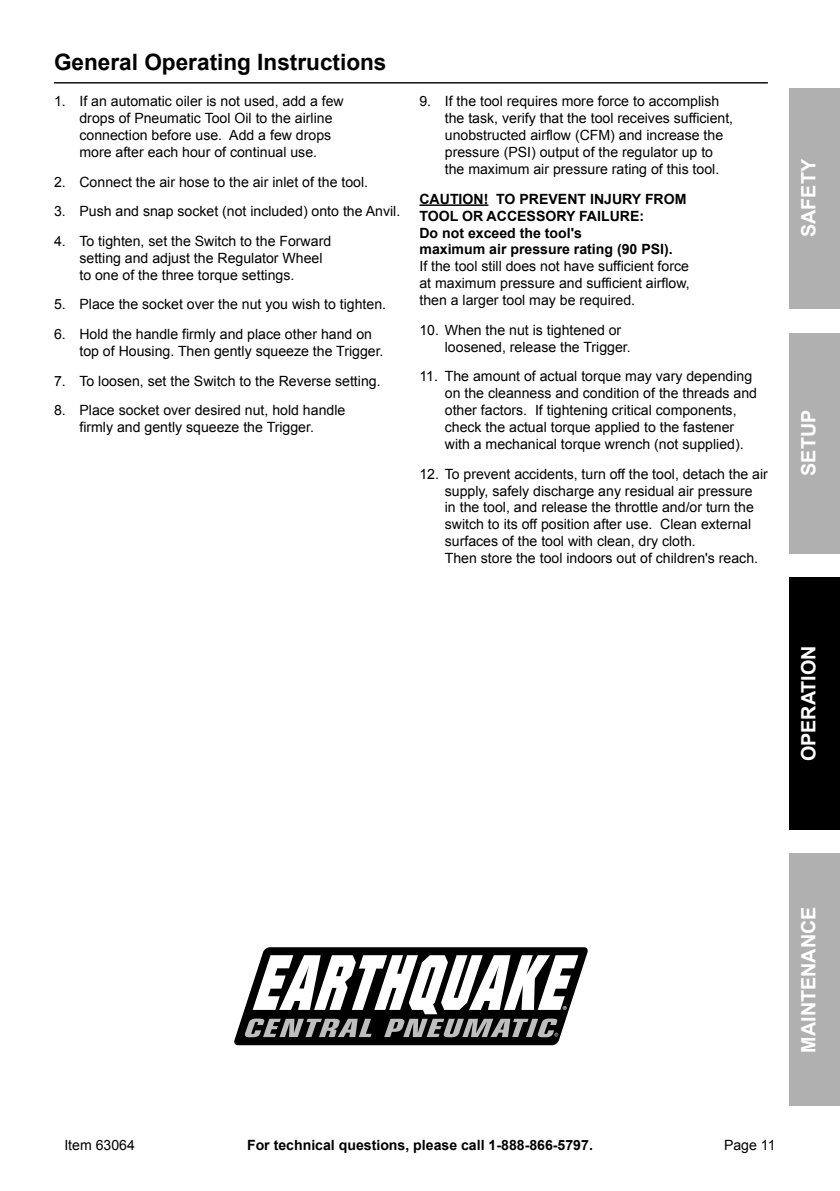
<style>
.page{position:relative;width:840px;height:1191px;background:#fff}
.page>*{position:absolute;margin:0;border:0;box-sizing:border-box;transform-origin:0 0}
.Subheading{font:700 22.6px "Arial";color:#000}
.t1{font:700 19.8px "Arial";color:#fff}
.Note{font:14px/17px "Arial";color:#000}
.t2{font:700 14px "Arial";color:#000}
.s1{font-weight:700}
</style>
<div class="page">
<div style="left:788px;top:88px;width:51px;height:221px;background:#b0b0b0"></div>
<div style="left:788px;top:577px;width:51px;height:252px;background:#000"></div>
<div style="left:788px;top:853px;width:51px;height:253px;background:#b0b0b0"></div>
<div style="left:788px;top:332px;width:51px;height:221px;background:#b0b0b0"></div>
<hr style="left:54px;top:82px;width:713px;height:2px;background:#000">
<hr style="left:419px;top:204px;width:69px;height:2px;background:#000">
<svg style="left:234px;top:947px;width:354px;height:98px"></svg>
<p class="Subheading" style="left:54px;top:47px;width:334px">General Operating Instructions</p>
<p class="Note" style="left:79px;top:93px;width:266px;text-indent:-25px">1. If an automatic oiler is not used, add a few drops of Pneumatic Tool Oil to the airline connection before use. Add a few drops more after each hour of continual use.</p>
<p class="Note" style="left:54px;top:173px;width:315px">2. Connect the air hose to the air inlet of the tool.</p>
<p class="Note" style="left:54px;top:203px;width:347px">3. Push and snap socket (not included) onto the Anvil.</p>
<p class="Note" style="left:79px;top:233px;width:253px;text-indent:-25px">4. To tighten, set the Switch to the Forward setting and adjust the Regulator Wheel to one of the three torque settings.</p>
<p class="Note" style="left:54px;top:296px;width:333px">5. Place the socket over the nut you wish to tighten.</p>
<p class="Note" style="left:79px;top:326px;width:305px;text-indent:-25px">6. Hold the handle firmly and place other hand on top of Housing. Then gently squeeze the Trigger.</p>
<p class="Note" style="left:54px;top:372px;width:328px">7. To loosen, set the Switch to the Reverse setting.</p>
<p class="Note" style="left:54px;top:402px;width:292px;text-align:center">8. Place socket over desired nut, hold handle firmly and gently squeeze the Trigger.</p>
<p class="Note" style="left:444px;top:93px;width:290px;text-indent:-25px">9. If the tool requires more force to accomplish the task, verify that the tool receives sufficient, unobstructed airflow (CFM) and increase the pressure (PSI) output of the regulator up to the maximum air pressure rating of this tool.</p>
<p class="Note" style="left:419px;top:190px;width:272px"><span class="s1">CAUTION! TO PREVENT INJURY FROM TOOL OR ACCESSORY FAILURE:<br>Do not exceed the tool's<br>maximum air pressure rating (90 PSI).<br></span>If the tool still does not have sufficient force at maximum pressure and sufficient airflow, then a larger tool may be required.</p>
<p class="Note" style="left:444px;top:321px;width:187px;text-indent:-25px">10. When the nut is tightened or loosened, release the Trigger.</p>
<p class="Note" style="left:444px;top:368px;width:313px;text-indent:-25px">11. The amount of actual torque may vary depending on the cleanness and condition of the threads and other factors. If tightening critical components, check the actual torque applied to the fastener with a mechanical torque wrench (not supplied).</p>
<p class="Note" style="left:444px;top:465px;width:324px;text-indent:-25px">12. To prevent accidents, turn off the tool, detach the air supply, safely discharge any residual air pressure<br>in the tool, and release the throttle and/or turn the switch to its off position after use. Clean external surfaces of the tool with clean, dry cloth.<br>Then store the tool indoors out of children's reach.</p>
<p class="t1" style="left:794px;top:237px;width:79px;rotate:-90deg">Safety</p>
<p class="t1" style="left:794px;top:476px;width:67px;rotate:-90deg">Setup</p>
<p class="t1" style="left:794px;top:761px;width:114px;rotate:-90deg">Operation</p>
<p class="t1" style="left:794px;top:1052px;width:145px;rotate:-90deg">Maintenance</p>
<p class="Note" style="left:64px;top:1137px;width:72px">Item 63064</p>
<p class="t2" style="left:247px;top:1136px;width:347px">For technical questions, please call 1-888-866-5797.</p>
<p class="Note" style="left:723px;top:1137px;width:53px">Page 11</p>
</div>
